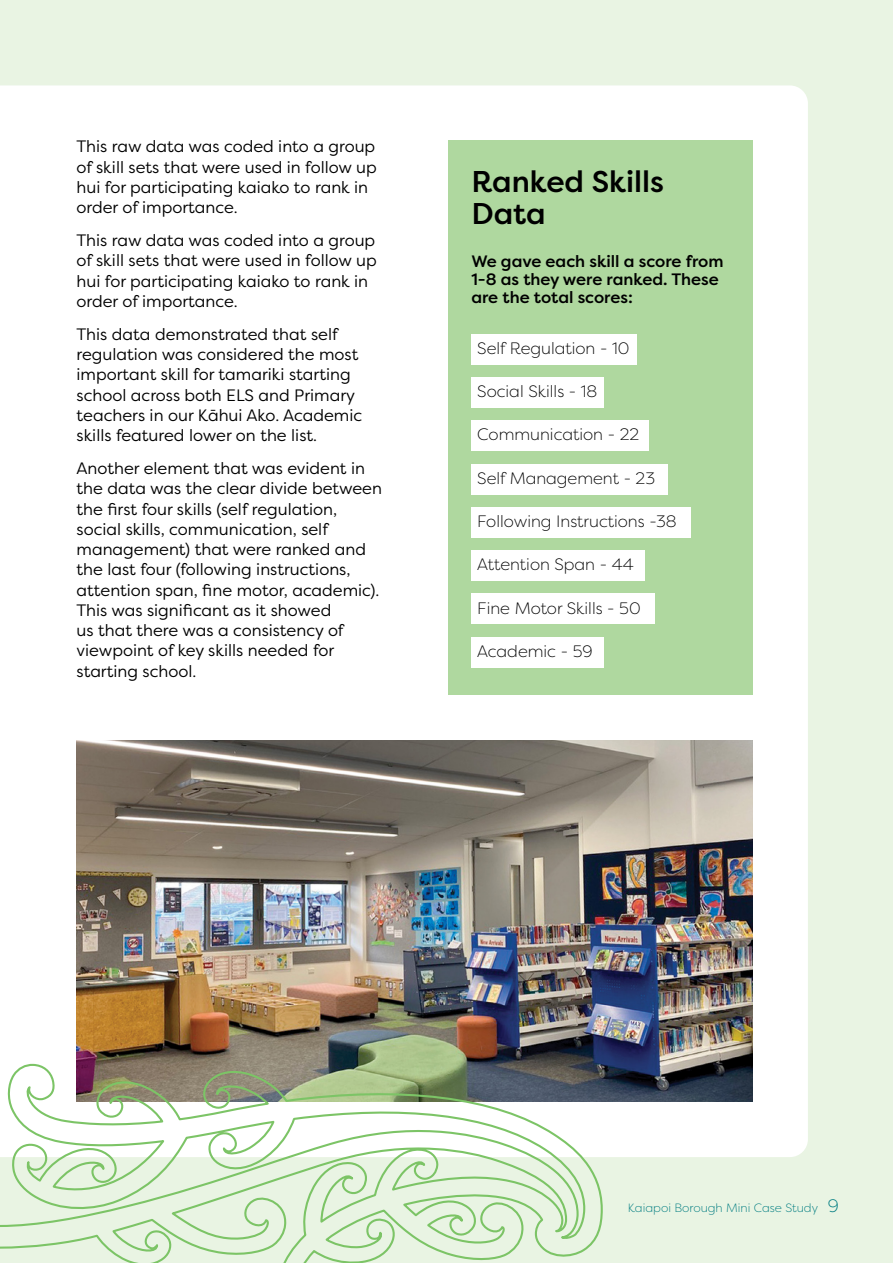
<style>
.page{position:relative;width:893px;height:1263px;background:#e9f4e3}
.page>*{position:absolute;margin:0;border:0;box-sizing:border-box;transform-origin:0 0}
.t1{font:500 30px/32.4px "Filson Pro";color:#000}
.t2{font:16.5px/20.2px "Filson Pro";color:#000}
.t3{font:300 16.5px "Filson Pro";color:#000}
.t4{font:500 16.5px/17.9px "Filson Pro";color:#000}
.t5{font:300 12px "Filson Pro";color:#007c81}
.s1{font-size:18px}
</style>
<div class="page">
<div style="left:1px;top:85px;width:807px;height:1072px;background:#fff"></div>
<svg style="left:0;top:85px;width:1px;height:935px"></svg>
<div style="left:448px;top:140px;width:305px;height:555px;background:#afd89f"></div>
<div style="left:471px;top:334px;width:166px;height:31px;background:#fff"></div>
<div style="left:471px;top:377px;width:133px;height:31px;background:#fff"></div>
<div style="left:471px;top:421px;width:178px;height:30px;background:#fff"></div>
<div style="left:471px;top:464px;width:197px;height:30px;background:#fff"></div>
<div style="left:471px;top:507px;width:220px;height:31px;background:#fff"></div>
<div style="left:471px;top:550px;width:174px;height:31px;background:#fff"></div>
<div style="left:471px;top:594px;width:183px;height:30px;background:#fff"></div>
<div style="left:471px;top:637px;width:133px;height:30px;background:#fff"></div>
<img style="left:76px;top:740px;width:677px;height:361px">
<svg style="left:0;top:1020px;width:609px;height:243px"></svg>
<p class="t2" style="left:77px;top:136px;width:302px">This raw data was coded into a group of skill sets that were used in follow up hui for participating kaiako to rank in order of importance.</p>
<p class="t2" style="left:77px;top:230px;width:302px">This raw data was coded into a group of skill sets that were used in follow up hui for participating kaiako to rank in order of importance.</p>
<p class="t2" style="left:77px;top:324px;width:287px">This data demonstrated that self regulation was considered the most important skill for tamariki starting school across both ELS and Primary teachers in our Kāhui Ako. Academic skills featured lower on the list.</p>
<p class="t2" style="left:77px;top:458px;width:307px">Another element that was evident in the data was the clear divide between the first four skills (self regulation, social skills, communication, self management) that were ranked and the last four (following instructions, attention span, fine motor, academic).<br>This was significant as it showed<br>us that there was a consistency of viewpoint of key skills needed for starting school.</p>
<h1 class="t1" style="left:471px;top:164px;width:194px">Ranked Skills<br>Data</h1>
<p class="t4" style="left:471px;top:252px;width:254px">We gave each skill a score from<br>1-8 as they were ranked. These are the total scores:</p>
<p class="t3" style="left:477px;top:337px;width:154px">Self Regulation - 10</p>
<p class="t3" style="left:477px;top:381px;width:122px">Social Skills - 18</p>
<p class="t3" style="left:477px;top:424px;width:163px">Communication - 22</p>
<p class="t3" style="left:477px;top:467px;width:179px">Self Management - 23</p>
<p class="t3" style="left:477px;top:510px;width:201px">Following Instructions -38</p>
<p class="t3" style="left:477px;top:554px;width:158px">Attention Span - 44</p>
<p class="t3" style="left:477px;top:597px;width:165px">Fine Motor Skills - 50</p>
<p class="t3" style="left:477px;top:640px;width:117px">Academic - 59</p>
<p class="t5" style="left:628px;top:1200px;width:213px">Kaiapoi Borough Mini Case Study <span class="s1">9</span></p>
</div>
